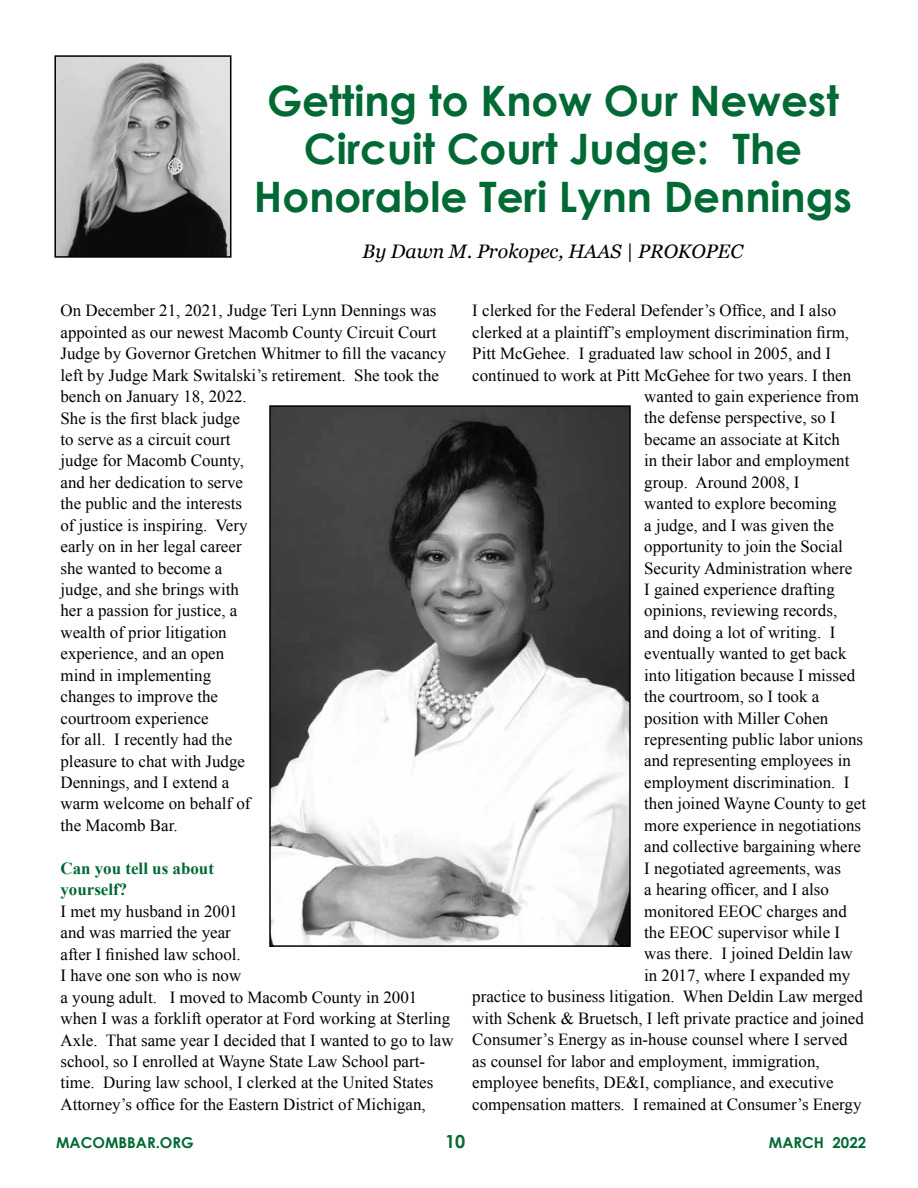
<style>
.page{position:relative;width:918px;height:1188px;background:#fff}
.page>*{position:absolute;margin:0;border:0;box-sizing:border-box;transform-origin:0 0}
.t1{font:700 42px/48px "Century Gothic";color:#006934;text-align:center}
.t2{font:italic 19.5px "Georgia";color:#000}
.t3{font:700 18px "Century Gothic";color:#006934}
.t4{font:16.95px/21.5px "Times New Roman";color:#000}
.t5{font:700 16.95px/21.5px "Times New Roman";color:#006934}
.t6{font:700 15px "Century Gothic";color:#006934}
</style>
<div class="page">
<img style="left:57px;top:58px;width:171px;height:197px">
<div style="left:54px;top:55px;width:177px;height:203px;border:2px solid #000"></div>
<img style="left:272px;top:408px;width:356px;height:536px">
<div style="left:269px;top:405px;width:362px;height:542px;border:2px solid #000"></div>
<h1 class="t1" style="left:254px;top:75px;width:600px">Getting to Know Our Newest<br>Circuit Court Judge: The<br>Honorable Teri Lynn Dennings</h1>
<p class="t2" style="left:363px;top:237px;width:382px">By Dawn M. Prokopec, HAAS | PROKOPEC</p>
<p class="t4" style="left:60px;top:300px;width:387px">On December 21, 2021, Judge Teri Lynn Dennings was appointed as our newest Macomb County Circuit Court<br>Judge by Governor Gretchen Whitmer to fill the vacancy left by Judge Mark Switalski’s retirement. She took the bench on January 18, 2022.<br>She is the first black judge<br>to serve as a circuit court<br>judge for Macomb County,<br>and her dedication to serve<br>the public and the interests<br>of justice is inspiring. Very<br>early on in her legal career<br>she wanted to become a<br>judge, and she brings with<br>her a passion for justice, a<br>wealth of prior litigation<br>experience, and an open<br>mind in implementing<br>changes to improve the<br>courtroom experience<br>for all. I recently had the<br>pleasure to chat with Judge<br>Dennings, and I extend a<br>warm welcome on behalf of<br>the Macomb Bar.</p>
<p class="t5" style="left:60px;top:857px;width:155px">Can you tell us about yourself?</p>
<p class="t4" style="left:60px;top:900px;width:395px">I met my husband in 2001<br>and was married the year<br>after I finished law school.<br>I have one son who is now<br>a young adult. I moved to Macomb County in 2001 when I was a forklift operator at Ford working at Sterling Axle. That same year I decided that I wanted to go to law school, so I enrolled at Wayne State Law School part&shy;time. During law school, I clerked at the United States Attorney’s office for the Eastern District of Michigan,</p>
<p class="t4" style="left:472px;top:300px;width:365px">I clerked for the Federal Defender’s Office, and I also</p>
<p class="t4" style="left:472px;top:321px;width:378px">clerked at a plaintiff’s employment discrimination firm,</p>
<p class="t4" style="left:472px;top:342px;width:360px">Pitt McGehee. I graduated law school in 2005, and I</p>
<p class="t4" style="left:472px;top:364px;width:380px">continued to work at Pitt McGehee for two years. I then</p>
<p class="t4" style="left:644px;top:385px;width:216px">wanted to gain experience from</p>
<p class="t4" style="left:644px;top:407px;width:193px">the defense perspective, so I</p>
<p class="t4" style="left:644px;top:428px;width:197px">became an associate at Kitch</p>
<p class="t4" style="left:644px;top:450px;width:207px">in their labor and employment</p>
<p class="t4" style="left:644px;top:471px;width:157px">group. Around 2008, I</p>
<p class="t4" style="left:644px;top:493px;width:194px">wanted to explore becoming</p>
<p class="t4" style="left:644px;top:514px;width:191px">a judge, and I was given the</p>
<p class="t4" style="left:644px;top:535px;width:200px">opportunity to join the Social</p>
<p class="t4" style="left:644px;top:557px;width:210px">Security Administration where</p>
<p class="t4" style="left:644px;top:578px;width:192px">I gained experience drafting</p>
<p class="t4" style="left:644px;top:600px;width:195px">opinions, reviewing records,</p>
<p class="t4" style="left:644px;top:621px;width:193px">and doing a lot of writing. I</p>
<p class="t4" style="left:644px;top:643px;width:204px">eventually wanted to get back</p>
<p class="t4" style="left:644px;top:664px;width:212px">into litigation because I missed</p>
<p class="t4" style="left:644px;top:686px;width:177px">the courtroom, so I took a</p>
<p class="t4" style="left:644px;top:707px;width:186px">position with Miller Cohen</p>
<p class="t4" style="left:644px;top:728px;width:220px">representing public labor unions</p>
<p class="t4" style="left:644px;top:750px;width:208px">and representing employees in</p>
<p class="t4" style="left:644px;top:771px;width:207px">employment discrimination. I</p>
<p class="t4" style="left:644px;top:793px;width:223px">then joined Wayne County to get</p>
<p class="t4" style="left:644px;top:814px;width:219px">more experience in negotiations</p>
<p class="t4" style="left:644px;top:836px;width:218px">and collective bargaining where</p>
<p class="t4" style="left:644px;top:857px;width:198px">I negotiated agreements, was</p>
<p class="t4" style="left:644px;top:878px;width:186px">a hearing officer, and I also</p>
<p class="t4" style="left:644px;top:900px;width:204px">monitored EEOC charges and</p>
<p class="t4" style="left:644px;top:921px;width:197px">the EEOC supervisor while I</p>
<p class="t4" style="left:644px;top:943px;width:210px">was there. I joined Deldin law</p>
<p class="t4" style="left:644px;top:964px;width:208px">in 2017, where I expanded my</p>
<p class="t4" style="left:472px;top:986px;width:392px">practice to business litigation. When Deldin Law merged</p>
<p class="t4" style="left:472px;top:1007px;width:393px">with Schenk &amp; Bruetsch, I left private practice and joined</p>
<p class="t4" style="left:472px;top:1029px;width:377px">Consumer’s Energy as in-house counsel where I served</p>
<p class="t4" style="left:472px;top:1050px;width:349px">as counsel for labor and employment, immigration,</p>
<p class="t4" style="left:472px;top:1071px;width:363px">employee benefits, DE&amp;I, compliance, and executive</p>
<p class="t4" style="left:472px;top:1093px;width:391px">compensation matters. I remained at Consumer’s Energy</p>
<p class="t6" style="left:56px;top:1131px;width:139px">MACOMBBAR.ORG</p>
<p class="t3" style="left:445px;top:1128px;width:22px">10</p>
<p class="t6" style="left:769px;top:1131px;width:99px">MARCH 2022</p>
</div>
